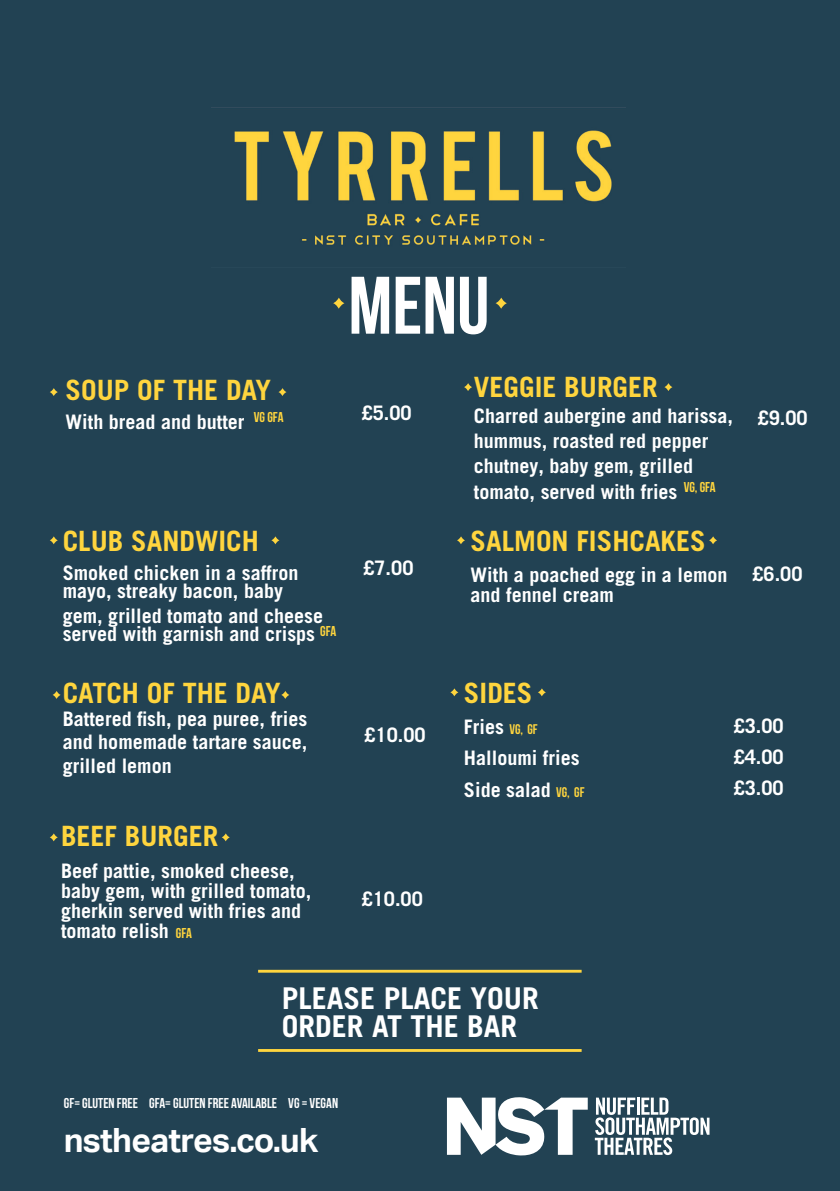
<style>
.page{position:relative;width:840px;height:1191px;background:#fff}
.page>*{position:absolute;margin:0;border:0;box-sizing:border-box;transform-origin:0 0}
.t1{font:700 81.2px "Bebas Neue";color:#fff}
.t2{font:700 33.4px "Aktiv Grotesk";letter-spacing:-.02em;color:#fff}
.t3{font:700 30px/28px "Trade Gothic LT Pro";color:#fff}
.t4{font:700 28px "Trade Gothic LT Pro";color:#ffd53e}
.t5{font:700 20px/20px "Trade Gothic LT Pro";color:#fff}
.t6{font:700 14.2px "Bebas Neue";color:#fff}
.t7{font:700 14.2px "Bebas Neue";color:#ffd53e}
.s1{font-family:"Bebas Neue";font-size:14px;color:#ffd53e}
</style>
<div class="page">
<div style="left:0;top:0;width:839px;height:1191px;background:#224253"></div>
<svg style="left:447px;top:1097px;width:140px;height:59px"></svg>
<svg style="left:594px;top:1097px;width:115px;height:58px"></svg>
<hr style="left:258px;top:969px;width:323px;height:3px;background:#ffd53e">
<hr style="left:258px;top:1049px;width:323px;height:3px;background:#ffd53e">
<svg style="left:495px;top:298px;width:11px;height:11px"></svg>
<svg style="left:333px;top:298px;width:11px;height:11px"></svg>
<img style="left:234px;top:130px;width:378px;height:115px">
<svg style="left:278px;top:388px;width:8px;height:8px"></svg>
<svg style="left:50px;top:388px;width:8px;height:8px"></svg>
<svg style="left:271px;top:536px;width:8px;height:8px"></svg>
<svg style="left:50px;top:536px;width:8px;height:8px"></svg>
<svg style="left:281px;top:691px;width:8px;height:8px"></svg>
<svg style="left:52px;top:691px;width:9px;height:8px"></svg>
<svg style="left:221px;top:833px;width:9px;height:8px"></svg>
<svg style="left:50px;top:833px;width:8px;height:8px"></svg>
<svg style="left:664px;top:383px;width:8px;height:8px"></svg>
<svg style="left:463px;top:383px;width:9px;height:8px"></svg>
<svg style="left:708px;top:536px;width:8px;height:8px"></svg>
<svg style="left:456px;top:536px;width:9px;height:8px"></svg>
<svg style="left:537px;top:688px;width:8px;height:8px"></svg>
<svg style="left:450px;top:688px;width:8px;height:8px"></svg>
<p class="t1" style="left:348px;top:261px;width:142px">MENU</p>
<p class="t4" style="left:65px;top:372px;width:207px">SOUP OF THE DAY</p>
<p class="t5" style="left:65px;top:412px;width:180px">With bread and butter</p>
<p class="t7" style="left:254px;top:410px;width:31px">VG GFA</p>
<p class="t5" style="left:361px;top:403px;width:52px">£5.00</p>
<p class="t4" style="left:63px;top:523px;width:198px">CLUB SANDWICH</p>
<p class="t5" style="left:63px;top:563px;width:237px;line-height:18px">Smoked chicken in a saffron mayo, streaky bacon, baby</p>
<p class="t5" style="left:63px;top:606px;width:262px;line-height:18px">gem, grilled tomato and cheese served with garnish and crisps</p>
<p class="t7" style="left:320px;top:623px;width:18px">GFA</p>
<p class="t4" style="left:63px;top:675px;width:219px">CATCH OF THE DAY</p>
<p class="t5" style="left:63px;top:708px;width:246px">Battered fish, pea puree, fries</p>
<p class="t5" style="left:63px;top:732px;width:246px">and homemade tartare sauce,</p>
<p class="t5" style="left:63px;top:755px;width:110px">grilled lemon</p>
<p class="t4" style="left:61px;top:819px;width:159px">BEEF BURGER</p>
<p class="t5" style="left:61px;top:860px;width:252px">Beef pattie, smoked cheese, baby gem, with grilled tomato, gherkin served with fries and tomato relish</p>
<p class="t7" style="left:176px;top:925px;width:18px">GFA</p>
<p class="t5" style="left:363px;top:557px;width:52px">£7.00</p>
<p class="t5" style="left:364px;top:724px;width:63px">£10.00</p>
<p class="t5" style="left:361px;top:888px;width:63px">£10.00</p>
<p class="t4" style="left:473px;top:370px;width:185px">VEGGIE BURGER</p>
<p class="t5" style="left:473px;top:405px;width:260px">Charred aubergine and harissa,</p>
<p class="t5" style="left:473px;top:431px;width:236px">hummus, roasted red pepper</p>
<p class="t5" style="left:473px;top:456px;width:220px">chutney, baby gem, grilled</p>
<p class="t5" style="left:473px;top:481px;width:205px">tomato, served with fries</p>
<p class="t7" style="left:683px;top:479px;width:34px">VG, GFA</p>
<p class="t5" style="left:757px;top:408px;width:52px">£9.00</p>
<p class="t4" style="left:470px;top:523px;width:236px">SALMON FISHCAKES</p>
<p class="t5" style="left:470px;top:564px;width:258px">With a poached egg in a lemon and fennel cream</p>
<p class="t5" style="left:752px;top:564px;width:52px">£6.00</p>
<p class="t4" style="left:463px;top:675px;width:70px">SIDES</p>
<p class="t5" style="left:463px;top:716px;width:75px">Fries <span class="s1">VG, GF</span></p>
<p class="t5" style="left:463px;top:748px;width:117px">Halloumi fries</p>
<p class="t5" style="left:463px;top:779px;width:122px">Side salad <span class="s1">VG, GF</span></p>
<p class="t5" style="left:733px;top:716px;width:52px">£3.00</p>
<p class="t5" style="left:733px;top:746px;width:52px">£4.00</p>
<p class="t5" style="left:733px;top:777px;width:52px">£3.00</p>
<p class="t3" style="left:282px;top:983px;width:258px">PLEASE PLACE YOUR<br>ORDER AT THE BAR</p>
<p class="t6" style="left:64px;top:1095px;width:275px">GF= GLUTEN FREE GFA= GLUTEN FREE AVAILABLE VG = VEGAN</p>
<p class="t2" style="left:64px;top:1121px;width:256px">nstheatres.co.uk</p>
</div>
